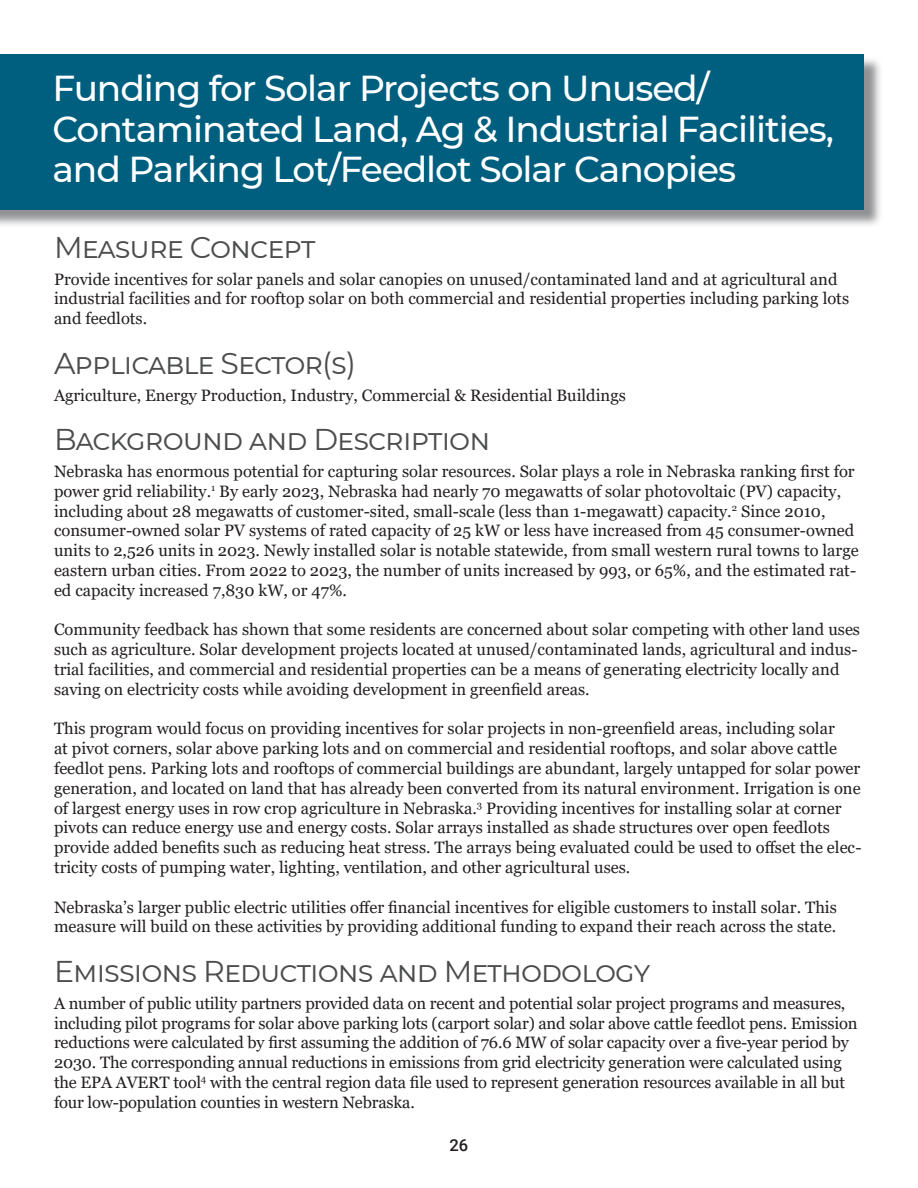
<style>
.page{position:relative;width:918px;height:1188px;background:#fff}
.page>*{position:absolute;margin:0;border:0;box-sizing:border-box;transform-origin:0 0}
.Measure_header_-_TOC{font:500 36px/40.5px "Montserrat";letter-spacing:-.03em;color:#fff}
.Sub-sub-header{font:30px "Montserrat";letter-spacing:-.03em;color:#4b4c4d}
.Body_Copy{font:16.5px/19.8px "Georgia";color:#231f20}
.t1{font:500 16.5px "Roboto";color:#231f20}
</style>
<div class="page">
<div style="left:0;top:56px;width:883px;height:173px;background:#6c6d70;opacity:.75"></div>
<div style="left:0;top:54px;width:864px;height:156px;background:#005f7e"></div>
<p class="Measure_header_-_TOC" style="left:52px;top:67px;width:783px">Funding for Solar Projects on Unused/<br>Contaminated Land, Ag &amp; Industrial Facilities, and Parking Lot/Feedlot Solar Canopies</p>
<p class="Sub-sub-header" style="left:54px;top:227px;width:263px">Measure Concept</p>
<p class="Body_Copy" style="left:54px;top:269px;width:797px">Provide incentives for solar panels and solar canopies on unused/contaminated land and at agricultural and industrial facilities and for rooftop solar on both commercial and residential properties including parking lots and feedlots.</p>
<p class="Sub-sub-header" style="left:54px;top:343px;width:303px">Applicable Sector(s)</p>
<p class="Body_Copy" style="left:54px;top:385px;width:573px">Agriculture, Energy Production, Industry, Commercial &amp; Residential Buildings</p>
<p class="Sub-sub-header" style="left:54px;top:419px;width:438px">Background and Description</p>
<p class="Body_Copy" style="left:54px;top:462px;width:806px">Nebraska has enormous potential for capturing solar resources. Solar plays a role in Nebraska ranking first for power grid reliability.<sup>1</sup> By early 2023, Nebraska had nearly 70 megawatts of solar photovoltaic (PV) capacity, including about 28 megawatts of customer-sited, small-scale (less than 1-megawatt) capacity.<sup>2</sup> Since 2010, consumer-owned solar PV systems of rated capacity of 25 kW or less have increased from 45 consumer-owned units to 2,526 units in 2023. Newly installed solar is notable statewide, from small western rural towns to large eastern urban cities. From 2022 to 2023, the number of units increased by 993, or 65%, and the estimated rat&shy;ed capacity increased 7,830 kW, or 47%.</p>
<p class="Body_Copy" style="left:54px;top:620px;width:808px">Community feedback has shown that some residents are concerned about solar competing with other land uses such as agriculture. Solar development projects located at unused/contaminated lands, agricultural and indus&shy;trial facilities, and commercial and residential properties can be a means of generating electricity locally and saving on electricity costs while avoiding development in greenfield areas.</p>
<p class="Body_Copy" style="left:54px;top:719px;width:809px">This program would focus on providing incentives for solar projects in non-greenfield areas, including solar<br>at pivot corners, solar above parking lots and on commercial and residential rooftops, and solar above cattle feedlot pens. Parking lots and rooftops of commercial buildings are abundant, largely untapped for solar power generation, and located on land that has already been converted from its natural environment. Irrigation is one of largest energy uses in row crop agriculture in Nebraska.<sup>3</sup> Providing incentives for installing solar at corner pivots can reduce energy use and energy costs. Solar arrays installed as shade structures over open feedlots provide added benefits such as reducing heat stress. The arrays being evaluated could be used to offset the elec&shy;tricity costs of pumping water, lighting, ventilation, and other agricultural uses.</p>
<p class="Body_Copy" style="left:54px;top:897px;width:784px">Nebraska’s larger public electric utilities offer financial incentives for eligible customers to install solar. This measure will build on these activities by providing additional funding to expand their reach across the state.</p>
<p class="Sub-sub-header" style="left:54px;top:951px;width:598px">Emissions Reductions and Methodology</p>
<p class="Body_Copy" style="left:54px;top:993px;width:805px">A number of public utility partners provided data on recent and potential solar project programs and measures, including pilot programs for solar above parking lots (carport solar) and solar above cattle feedlot pens. Emission reductions were calculated by first assuming the addition of 76.6 MW of solar capacity over a five-year period by 2030. The corresponding annual reductions in emissions from grid electricity generation were calculated using the EPA AVERT tool<sup>4</sup> with the central region data file used to represent generation resources available in all but four low-population counties in western Nebraska.</p>
<p class="t1" style="left:450px;top:1133px;width:20px">26</p>
</div>
